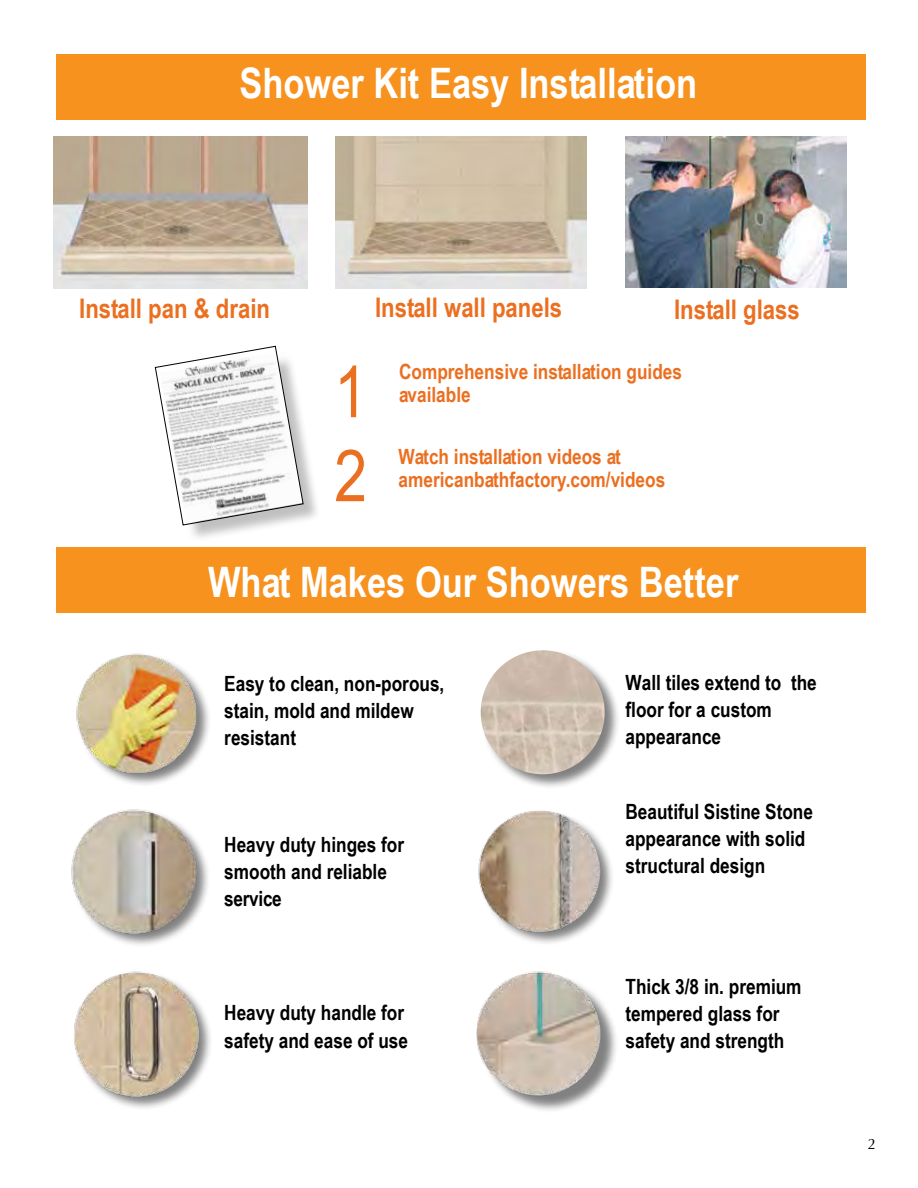
<style>
.page{position:relative;width:918px;height:1188px;background:#fff}
.page>*{position:absolute;margin:0;border:0;box-sizing:border-box;transform-origin:0 0}
.t1{font:72px "Arial Narrow";color:#eb6f20}
.t2{font:700 42px "Arial Narrow";color:#fff}
.t3{font:700 27px "Arial Narrow";color:#eb6f20}
.t4{font:700 21px/27.3px "Arial Narrow";color:#000}
.t5{font:700 21px/22.8px "Arial Narrow";color:#eb6f20}
.t6{font:15px "Optima";color:#000}
</style>
<div class="page">
<img style="left:626px;top:136px;width:221px;height:151px">
<img style="left:53px;top:136px;width:254px;height:152px">
<img style="left:336px;top:137px;width:250px;height:152px">
<div style="left:56px;top:54px;width:810px;height:65px;background:#f7921e"></div>
<div style="left:158px;top:349px;width:164px;height:194px;background:#000;opacity:.25"></div>
<svg style="left:155px;top:346px;width:149px;height:179px"></svg>
<img style="left:71px;top:809px;width:137px;height:136px">
<img style="left:74px;top:971px;width:137px;height:137px">
<img style="left:76px;top:653px;width:133px;height:132px">
<img style="left:478px;top:810px;width:134px;height:133px">
<div style="left:479px;top:975px;width:139px;height:138px;background:#000;opacity:.5"></div>
<img style="left:476px;top:971px;width:138px;height:137px">
<div style="left:480px;top:650px;width:141px;height:140px;background:#000;opacity:.5"></div>
<img style="left:481px;top:650px;width:124px;height:124px;border-radius:62px">
<div style="left:56px;top:547px;width:810px;height:65px;background:#f7921e"></div>
<h2 class="t2" style="left:240px;top:52px;width:459px">Shower Kit Easy Installation</h2>
<p class="t3" style="left:79px;top:288px;width:192px">Install pan &amp; drain</p>
<p class="t3" style="left:375px;top:287px;width:189px">Install wall panels</p>
<p class="t3" style="left:674px;top:289px;width:127px">Install glass</p>
<h1 class="t1" style="left:334px;top:339px;width:34px">1</h1>
<p class="t5" style="left:399px;top:360px;width:284px">Comprehensive installation guides available</p>
<h1 class="t1" style="left:334px;top:423px;width:34px">2</h1>
<p class="t5" style="left:399px;top:444px;width:268px">Watch installation videos at americanbathfactory.com/videos</p>
<h2 class="t2" style="left:208px;top:551px;width:532px">What Makes Our Showers Better</h2>
<p class="t4" style="left:224px;top:669px;width:222px">Easy to clean, non-porous, stain, mold and mildew resistant</p>
<p class="t4" style="left:224px;top:830px;width:181px">Heavy duty hinges for smooth and reliable service</p>
<p class="t4" style="left:224px;top:998px;width:185px">Heavy duty handle for safety and ease of use</p>
<p class="t4" style="left:626px;top:668px;width:193px">Wall tiles extend to the floor for a custom appearance</p>
<p class="t4" style="left:626px;top:797px;width:189px">Beautiful Sistine Stone appearance with solid structural design</p>
<p class="t4" style="left:626px;top:972px;width:178px">Thick 3/8 in. premium tempered glass for safety and strength</p>
<p class="t6" style="left:868px;top:1136px;width:10px">2</p>
</div>
